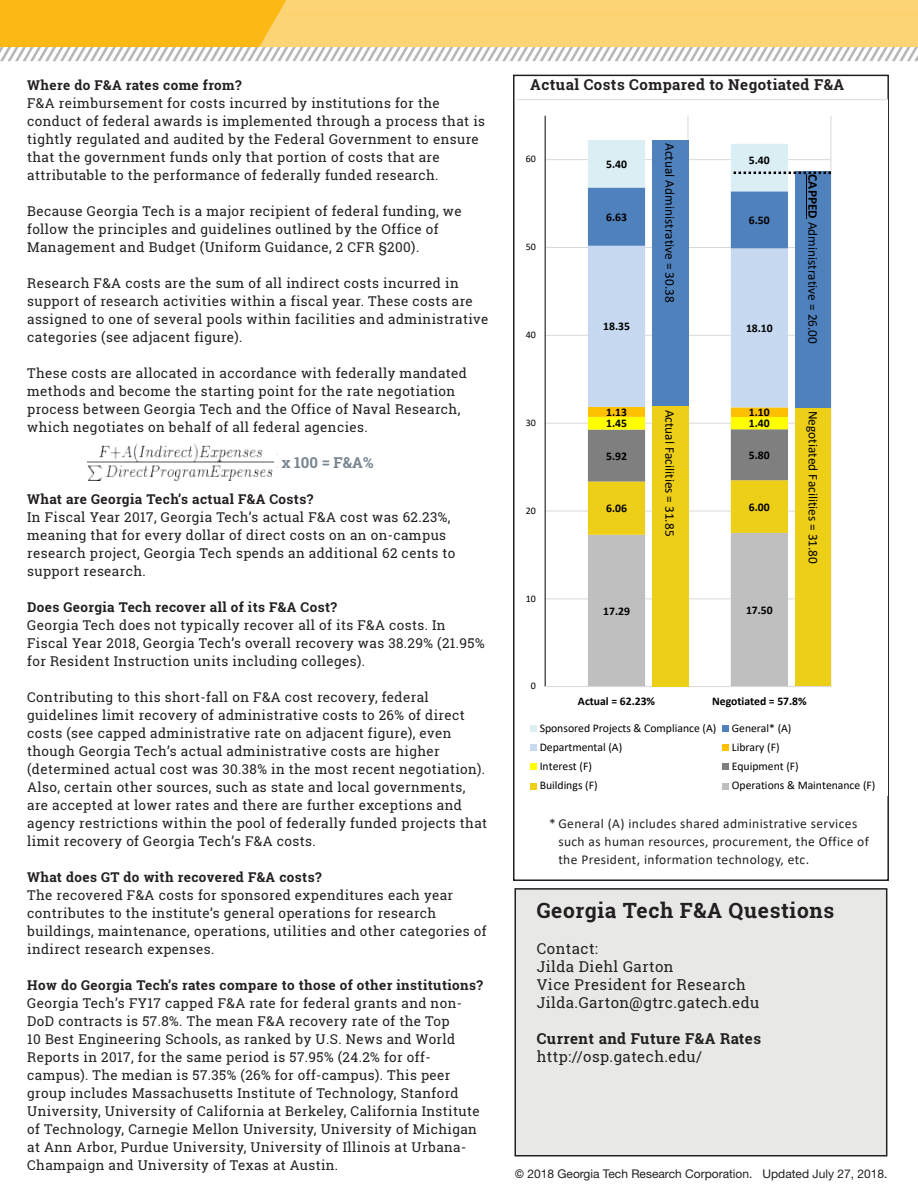
<style>
.page{position:relative;width:918px;height:1188px;background:#fff}
.page>*{position:absolute;margin:0;border:0;box-sizing:border-box;transform-origin:0 0}
.t1{font:700 21px "Roboto Slab";letter-spacing:.03em;color:#231f20}
.t2{font:15px/18px "Roboto Slab";letter-spacing:.03em;color:#231f20}
.t3{font:700 15px "Roboto Slab";letter-spacing:.03em;color:#231f20}
.t4{font:700 15px "Roboto Slab";color:#778591}
.t5{font:13.5px/18px "Roboto Slab";letter-spacing:.03em;color:#231f20}
.t6{font:700 13.5px "Roboto Slab";letter-spacing:.03em;color:#231f20}
.t7{font:13.5px/18px "Calibri";letter-spacing:.03em;color:#231f20}
.t8{font:13.35px "Calibri";color:#000}
.Back_-_Subhead{font:12px "Helvetica Neue LT Std";color:#231f20}
.t9{font:11.7px "Calibri";color:#000}
.t10{font:700 11.7px "Calibri";letter-spacing:-.005em;color:#000}
.t11{font:10.05px "Calibri";letter-spacing:.005em;color:#000}
.s1{font-weight:700}
.s2{font-family:"Roboto Slab"}
</style>
<div class="page">
<div style="left:513px;top:75px;width:376px;height:806px;border:2px solid #231f20"></div>
<svg style="left:0;top:0;width:918px;height:61px"></svg>
<img style="left:278px;top:0;width:640px;height:15px">
<div style="left:259px;top:15px;width:659px;height:32px;background:#fcd475"></div>
<div style="left:515px;top:889px;width:372px;height:267px;background:#e8e9e7"></div>
<div style="left:514px;top:888px;width:373px;height:268px;border:2px solid #231f20"></div>
<img style="left:87px;top:444px;width:187px;height:36px">
<svg style="left:517px;top:99px;width:370px;height:697px"></svg>
<svg style="left:588px;top:140px;width:243px;height:547px"></svg>
<p class="t6" style="left:27px;top:76px;width:216px">Where do F&amp;A rates come from?</p>
<p class="t3" style="left:530px;top:74px;width:316px">Actual Costs Compared to Negotiated F&amp;A</p>
<p class="t5" style="left:27px;top:94px;width:459px">F&amp;A reimbursement for costs incurred by institutions for the conduct of federal awards is implemented through a process that is tightly regulated and audited by the Federal Government to ensure that the government funds only that portion of costs that are attributable to the performance of federally funded research.</p>
<p class="t5" style="left:27px;top:202px;width:436px">Because Georgia Tech is a major recipient of federal funding, we follow the principles and guidelines outlined by the Office of<br>Management and Budget (Uniform Guidance, 2 CFR §200).</p>
<p class="t5" style="left:27px;top:274px;width:463px">Research F&amp;A costs are the sum of all indirect costs incurred in support of research activities within a fiscal year. These costs are assigned to one of several pools within facilities and administrative categories (see adjacent figure).</p>
<p class="t5" style="left:27px;top:364px;width:441px">These costs are allocated in accordance with federally mandated methods and become the starting point for the rate negotiation process between Georgia Tech and the Office of Naval Research, which negotiates on behalf of all federal agencies.</p>
<p class="t8" style="left:679px;top:143px;width:161px;rotate:90deg">Actual Administrative = 30.38</p>
<p class="t10" style="left:749px;top:151px;width:22px">5.40</p>
<p class="t11" style="left:526px;top:152px;width:12px">60</p>
<p class="t10" style="left:606px;top:156px;width:22px">5.40</p>
<p class="t8" style="left:822px;top:174px;width:171px;rotate:90deg"><span class="s1">CAPPED</span> Administrative = 26.00</p>
<p class="t10" style="left:606px;top:208px;width:22px">6.63</p>
<p class="t10" style="left:749px;top:212px;width:22px">6.50</p>
<p class="t11" style="left:526px;top:240px;width:12px">50</p>
<p class="t10" style="left:603px;top:318px;width:28px">18.35</p>
<p class="t10" style="left:746px;top:320px;width:28px">18.10</p>
<p class="t11" style="left:526px;top:328px;width:12px">40</p>
<p class="t10" style="left:606px;top:404px;width:22px">1.13</p>
<p class="t10" style="left:749px;top:404px;width:22px">1.10</p>
<p class="t8" style="left:679px;top:410px;width:128px;rotate:90deg">Actual Facilities = 31.85</p>
<p class="t8" style="left:822px;top:411px;width:155px;rotate:90deg">Negotiated Facilities = 31.80</p>
<p class="t11" style="left:526px;top:416px;width:12px">30</p>
<p class="t10" style="left:606px;top:415px;width:22px">1.45</p>
<p class="t10" style="left:749px;top:415px;width:22px">1.40</p>
<p class="t10" style="left:606px;top:447px;width:22px">5.92</p>
<p class="t10" style="left:749px;top:447px;width:22px">5.80</p>
<p class="t4" style="left:282px;top:452px;width:93px">x 100 = F&amp;A%</p>
<p class="t6" style="left:27px;top:490px;width:288px">What are Georgia Tech’s actual F&amp;A Costs?</p>
<p class="t5" style="left:27px;top:508px;width:430px">In Fiscal Year 2017, Georgia Tech’s actual F&amp;A cost was 62.23%, meaning that for every dollar of direct costs on an on-campus research project, Georgia Tech spends an additional 62 cents to support research.</p>
<p class="t6" style="left:27px;top:598px;width:311px">Does Georgia Tech recover all of its F&amp;A Cost?</p>
<p class="t5" style="left:27px;top:616px;width:459px">Georgia Tech does not typically recover all of its F&amp;A costs. In<br>Fiscal Year 2018, Georgia Tech’s overall recovery was 38.29% (21.95% for Resident Instruction units including colleges).</p>
<p class="t5" style="left:27px;top:688px;width:461px">Contributing to this short-fall on F&amp;A cost recovery, federal guidelines limit recovery of administrative costs to 26% of direct costs (see capped administrative rate on adjacent figure), even though Georgia Tech’s actual administrative costs are higher (determined actual cost was 30.38% in the most recent negotiation).<br>Also, certain other sources, such as state and local governments, are accepted at lower rates and there are further exceptions and agency restrictions within the pool of federally funded projects that limit recovery of Georgia Tech’s F&amp;A costs.</p>
<p class="t6" style="left:27px;top:868px;width:296px">What does GT do with recovered F&amp;A costs?</p>
<p class="t5" style="left:27px;top:886px;width:461px">The recovered F&amp;A costs for sponsored expenditures each year contributes to the institute’s general operations for research buildings, maintenance, operations, utilities and other categories of indirect research expenses.</p>
<p class="t6" style="left:27px;top:976px;width:457px">How do Georgia Tech’s rates compare to those of other institutions?</p>
<p class="t5" style="left:27px;top:994px;width:454px">Georgia Tech’s FY17 capped F&amp;A rate for federal grants and non-DoD contracts is 57.8%. The mean F&amp;A recovery rate of the Top<br>10 Best Engineering Schools, as ranked by U.S. News and World Reports in 2017, for the same period is 57.95% (24.2% for off&shy;campus). The median is 57.35% (26% for off-campus). This peer group includes Massachusetts Institute of Technology, Stanford University, University of California at Berkeley, California Institute of Technology, Carnegie Mellon University, University of Michigan at Ann Arbor, Purdue University, University of Illinois at Urbana-Champaign and University of Texas at Austin.</p>
<p class="t10" style="left:606px;top:500px;width:22px">6.06</p>
<p class="t10" style="left:749px;top:498px;width:22px">6.00</p>
<p class="t11" style="left:526px;top:504px;width:12px">20</p>
<p class="t11" style="left:526px;top:591px;width:12px">10</p>
<p class="t10" style="left:603px;top:603px;width:28px">17.29</p>
<p class="t10" style="left:746px;top:602px;width:28px">17.50</p>
<p class="t11" style="left:531px;top:679px;width:7px">0</p>
<p class="t10" style="left:578px;top:693px;width:79px">Actual = 62.23%</p>
<p class="t10" style="left:712px;top:693px;width:96px">Negotiated = 57.8%</p>
<p class="t9" style="left:540px;top:720px;width:178px">Sponsored Projects &amp; Compliance (A)</p>
<p class="t9" style="left:732px;top:720px;width:61px">General* (A)</p>
<p class="t9" style="left:540px;top:739px;width:84px">Departmental (A)</p>
<p class="t9" style="left:732px;top:739px;width:49px">Library (F)</p>
<p class="t9" style="left:540px;top:758px;width:54px">Interest (F)</p>
<p class="t9" style="left:732px;top:758px;width:68px">Equipment (F)</p>
<p class="t9" style="left:540px;top:777px;width:59px">Buildings (F)</p>
<p class="t9" style="left:732px;top:777px;width:145px">Operations &amp; Maintenance (F)</p>
<p class="t7" style="left:558px;top:814px;width:312px;text-indent:-9px">*General (A) includes shared administrative services such as human resources, procurement, the Office of the President, information technology, etc.</p>
<p class="t1" style="left:537px;top:896px;width:299px">Georgia Tech F&amp;A Questions</p>
<p class="t2" style="left:537px;top:939px;width:63px">Contact:</p>
<p class="t2" style="left:537px;top:957px;width:138px">Jilda Diehl Garton</p>
<p class="t2" style="left:537px;top:975px;width:224px">Vice President for Research<br>Jilda.Garton@gtrc.gatech.edu</p>
<p class="t3" style="left:537px;top:1028px;width:226px">Current and Future F&amp;A Rates</p>
<p class="t2" style="left:537px;top:1047px;width:167px">http://osp.gatech.edu/</p>
<p class="Back_-_Subhead" style="left:515px;top:1167px;width:374px"><span class="s2">©</span> 2018 Georgia Tech Research Corporation. Updated July 27, 2018.</p>
</div>
